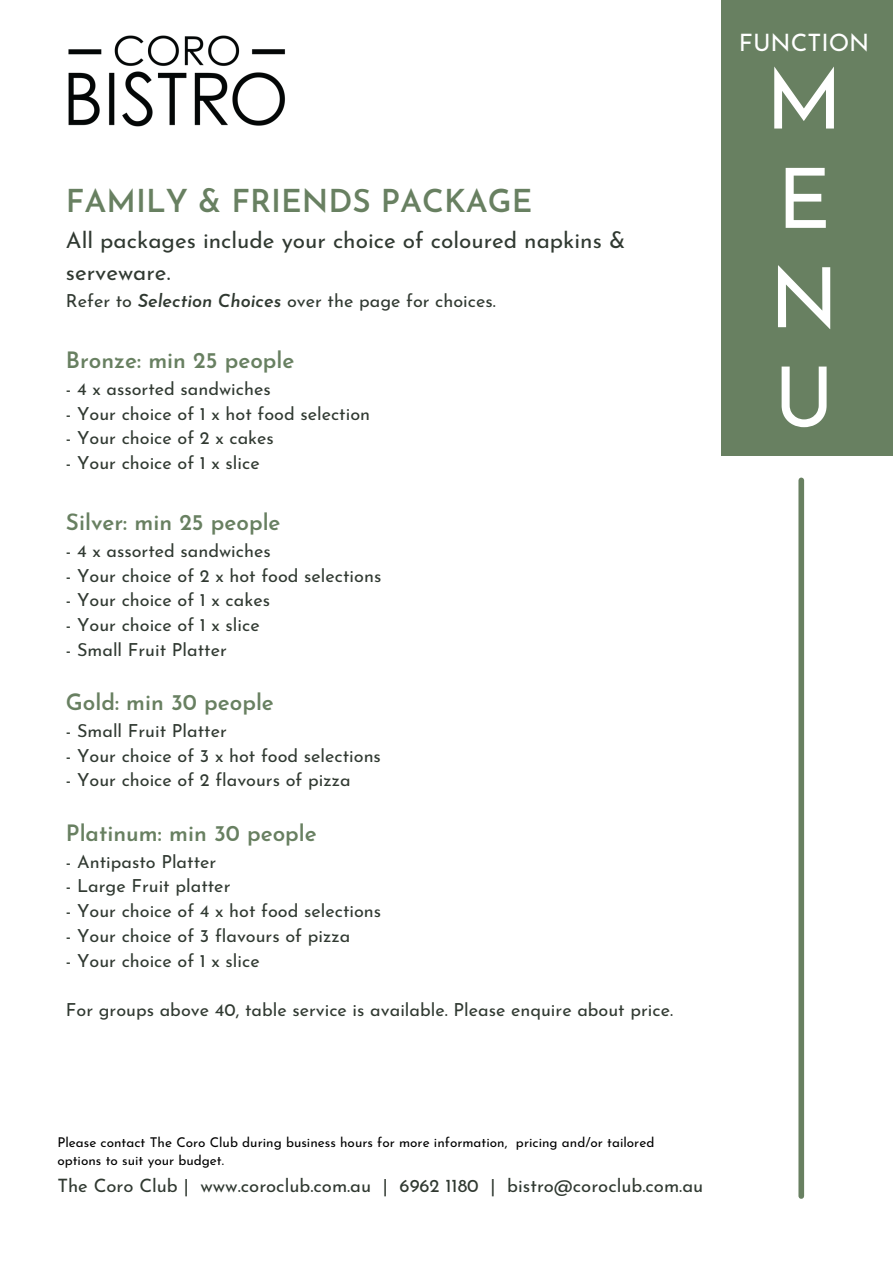
<style>
.page{position:relative;width:893px;height:1264px;background:#fff}
.page>*{position:absolute;margin:0;border:0;box-sizing:border-box;transform-origin:0 0}
.t1{font:82.95px "Josefin Sans";color:#fff}
.t2{font:600 31.5px "Josefin Sans";color:#688061}
.t3{font:24px "Josefin Sans";color:#fff}
.t4{font:600 22.5px "Josefin Sans";color:#688061}
.t5{font:22.5px/31.5px "Josefin Sans";color:#303931}
.t6{font:18.45px "Josefin Sans";color:#303931}
.t7{font:18px "Josefin Sans";color:#303931}
.t8{font:13.5px/18px "Josefin Sans";color:#000}
.s1{font-weight:600;font-style:italic}
</style>
<div class="page">
<div style="left:798px;top:480px;width:6px;height:715px;background:#688061"></div>
<div style="left:720px;top:0;width:172px;height:456px;background:#688061"></div>
<img style="left:68px;top:35px;width:217px;height:92px">
<h2 class="t2" style="left:66px;top:189px;width:468px">FAMILY &amp; FRIENDS PACKAGE</h2>
<p class="t5" style="left:66px;top:227px;width:561px">All packages include your choice of coloured napkins &amp; serveware.</p>
<p class="t7" style="left:66px;top:293px;width:431px">Refer to <span class="s1">Selection Choices</span> over the page for choices.</p>
<p class="t4" style="left:66px;top:351px;width:230px">Bronze: min 25 people</p>
<p class="t7" style="left:66px;top:381px;width:206px">- 4 x assorted sandwiches</p>
<p class="t7" style="left:66px;top:406px;width:306px">- Your choice of 1 x hot food selection</p>
<p class="t7" style="left:66px;top:431px;width:209px">- Your choice of 2 x cakes</p>
<p class="t7" style="left:66px;top:455px;width:195px">- Your choice of 1 x slice</p>
<p class="t4" style="left:66px;top:513px;width:216px">Silver: min 25 people</p>
<p class="t7" style="left:66px;top:543px;width:206px">- 4 x assorted sandwiches</p>
<p class="t7" style="left:66px;top:568px;width:317px">- Your choice of 2 x hot food selections</p>
<p class="t7" style="left:66px;top:593px;width:206px">- Your choice of 1 x cakes</p>
<p class="t7" style="left:66px;top:617px;width:195px">- Your choice of 1 x slice</p>
<p class="t7" style="left:66px;top:642px;width:162px">- Small Fruit Platter</p>
<p class="t4" style="left:66px;top:693px;width:209px">Gold: min 30 people</p>
<p class="t7" style="left:66px;top:723px;width:162px">- Small Fruit Platter</p>
<p class="t7" style="left:66px;top:748px;width:316px">- Your choice of 3 x hot food selections</p>
<p class="t7" style="left:66px;top:773px;width:286px">- Your choice of 2 flavours of pizza</p>
<p class="t4" style="left:66px;top:823px;width:252px">Platinum: min 30 people</p>
<p class="t7" style="left:66px;top:854px;width:152px">- Antipasto Platter</p>
<p class="t7" style="left:66px;top:878px;width:166px">- Large Fruit platter</p>
<p class="t7" style="left:66px;top:903px;width:317px">- Your choice of 4 x hot food selections</p>
<p class="t7" style="left:66px;top:928px;width:286px">- Your choice of 3 flavours of pizza</p>
<p class="t7" style="left:66px;top:953px;width:195px">- Your choice of 1 x slice</p>
<p class="t7" style="left:66px;top:1002px;width:608px">For groups above 40, table service is available. Please enquire about price.</p>
<p class="t3" style="left:738px;top:33px;width:132px">FUNCTION</p>
<p class="t1" style="left:765px;top:66px;width:78px">M</p>
<p class="t1" style="left:777px;top:166px;width:56px">E</p>
<p class="t1" style="left:769px;top:265px;width:71px">N</p>
<p class="t1" style="left:773px;top:364px;width:62px">U</p>
<h3 class="t8" style="left:57px;top:1134px;width:598px">Please contact The Coro Club during business hours for more information, pricing and/or tailored options to suit your budget.</h3>
<h1 class="t6" style="left:57px;top:1177px;width:647px">The Coro Club | www.coroclub.com.au | 6962 1180 | bistro@coroclub.com.au</h1>
</div>
